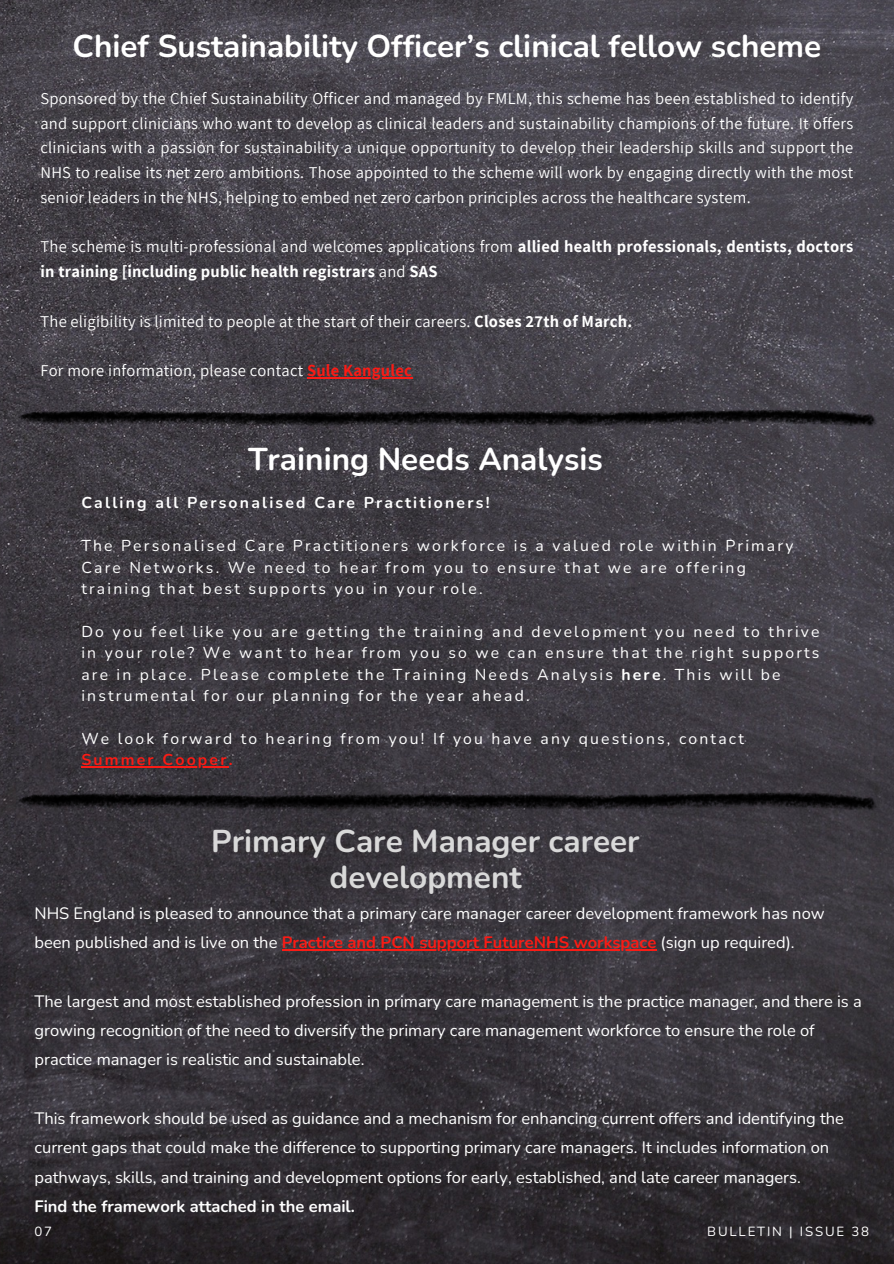
<style>
.page{position:relative;width:894px;height:1264px;background:#fff}
.page>*{position:absolute;margin:0;border:0;box-sizing:border-box;transform-origin:0 0}
.t1{font:700 31.5px "Nunito";color:#fff}
.t2{font:700 31.5px/36px "Nunito";color:#d9d9d9;text-align:center}
.t3{font:16.5px/29.2px "Nunito";color:#fff}
.t4{font:16.5px/24.8px "Assistant";letter-spacing:.015em;color:#fff;text-align:justify}
.t5{font:700 16.5px/24.8px "Assistant";letter-spacing:.015em;color:#fff}
.t6{font:700 16.5px "Nunito";color:#fff}
.t7{font:15.75px/21.3px "Nunito";letter-spacing:.14em;color:#fff}
.t8{font:700 15.75px "Nunito";letter-spacing:.14em;color:#fff}
.t9{font:700 15.75px "Nunito";letter-spacing:.14em;color:#fa1b15}
.t10{font:13.2px "Nunito";letter-spacing:.14em;color:#fff}
.s1{font-weight:400}
.s2{font-weight:700}
.s3{font-weight:700;color:#fa1b15}
</style>
<div class="page">
<img style="left:0;top:0;width:893px;height:1263px">
<hr style="left:81px;top:766px;width:148px;height:1px;background:#fa1b15">
<svg style="left:0;top:792px;width:893px;height:18px;background:#1b1a1d"></svg>
<hr style="left:307px;top:377px;width:105px;height:1px;background:#fa1b15">
<hr style="left:282px;top:949px;width:374px;height:1px;background:#fa1b15">
<svg style="left:0;top:409px;width:893px;height:19px;background:#242327"></svg>
<h1 class="t1" style="left:73px;top:25px;width:750px">Chief Sustainability Officer’s clinical fellow scheme</h1>
<p class="t4" style="left:40px;top:85px;width:814px">Sponsored by the Chief Sustainability Officer and managed by FMLM, this scheme has been established to identify and support clinicians who want to develop as clinical leaders and sustainability champions of the future. It offers clinicians with a passion for sustainability a unique opportunity to develop their leadership skills and support the NHS to realise its net zero ambitions. Those appointed to the scheme will work by engaging directly with the most senior leaders in the NHS, helping to embed net zero carbon principles across the healthcare system.</p>
<p class="t5" style="left:40px;top:234px;width:814px"><span class="s1">The scheme is multi-professional and welcomes applications from</span> allied health professionals, dentists, doctors in training [including public health registrars <span class="s1">and</span> SAS</p>
<p class="t4" style="left:40px;top:308px;width:593px">The eligibility is limited to people at the start of their careers. <span class="s2">Closes 27th of March.</span></p>
<p class="t4" style="left:40px;top:358px;width:373px">For more information, please contact <span class="s3">Sule Kangulec</span></p>
<h1 class="t1" style="left:248px;top:437px;width:356px">Training Needs Analysis</h1>
<p class="t8" style="left:81px;top:492px;width:409px">Calling all Personalised Care Practitioners!</p>
<p class="t7" style="left:81px;top:535px;width:713px">The Personalised Care Practitioners workforce is a valued role within Primary<br>Care Networks. We need to hear from you to ensure that we are offering training that best supports you in your role.</p>
<p class="t7" style="left:81px;top:621px;width:739px">Do you feel like you are getting the training and development you need to thrive in your role? We want to hear from you so we can ensure that the right supports are in place. Please complete the Training Needs Analysis <span class="s2">here</span>. This will be instrumental for our planning for the year ahead.</p>
<p class="t7" style="left:81px;top:728px;width:663px">We look forward to hearing from you! If you have any questions, contact</p>
<p class="t9" style="left:81px;top:749px;width:153px">Summer Cooper.</p>
<h1 class="t2" style="left:211px;top:823px;width:429px">Primary Care Manager career development</h1>
<p class="t3" style="left:34px;top:899px;width:791px">NHS England is pleased to announce that a primary care manager career development framework has now been published and is live on the <span class="s3">Practice and PCN support FutureNHS workspace</span> (sign up required).</p>
<p class="t3" style="left:34px;top:986px;width:828px">The largest and most established profession in primary care management is the practice manager, and there is a growing recognition of the need to diversify the primary care management workforce to ensure the role of practice manager is realistic and sustainable.</p>
<p class="t3" style="left:34px;top:1103px;width:810px">This framework should be used as guidance and a mechanism for enhancing current offers and identifying the current gaps that could make the difference to supporting primary care managers. It includes information on pathways, skills, and training and development options for early, established, and late career managers.</p>
<p class="t6" style="left:34px;top:1195px;width:322px">Find the framework attached in the email.</p>
<p class="t10" style="left:34px;top:1222px;width:19px">07</p>
<p class="t10" style="left:707px;top:1222px;width:163px">BULLETIN | ISSUE 38</p>
</div>
